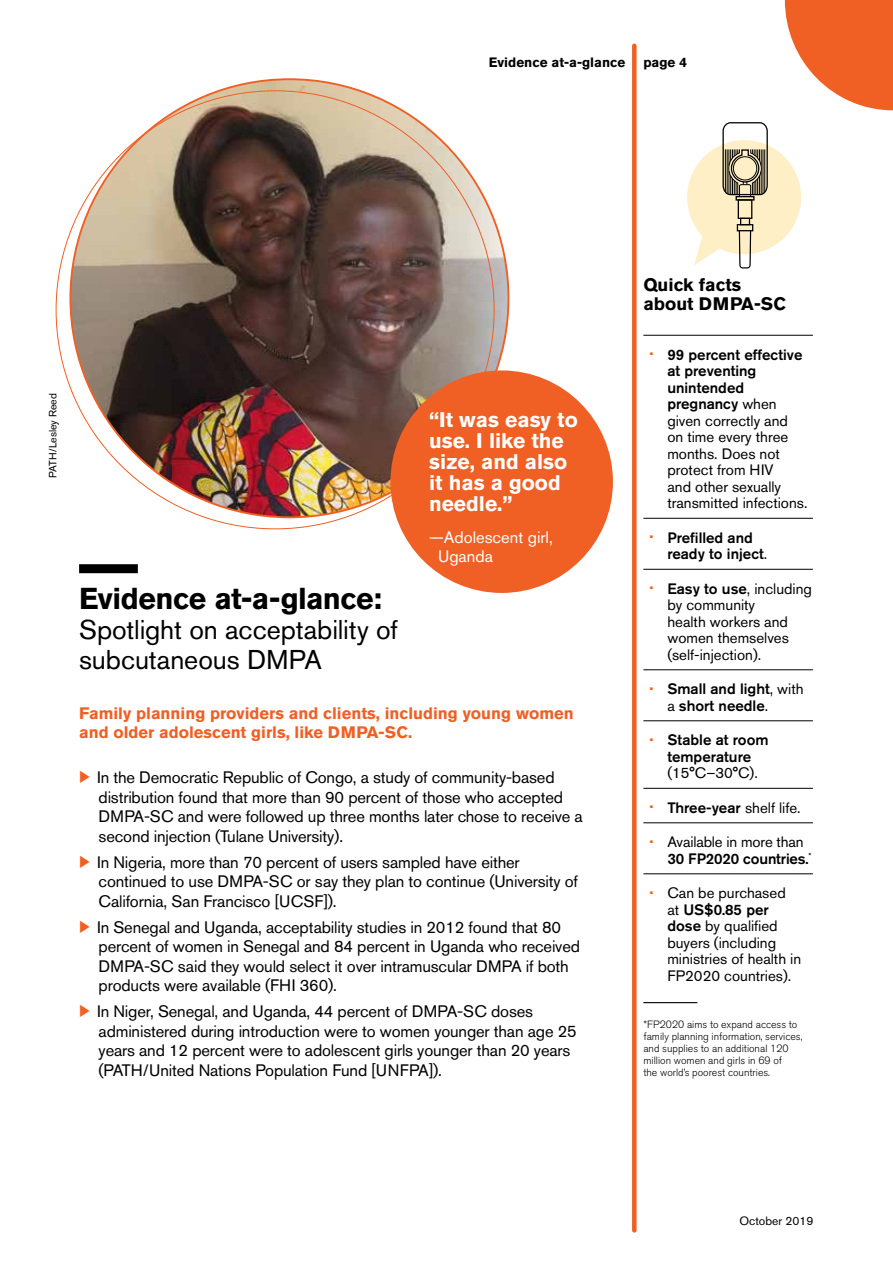
<style>
.page{position:relative;width:893px;height:1263px;background:#fff}
.page>*{position:absolute;margin:0;border:0;box-sizing:border-box;transform-origin:0 0}
.t1{font:700 30px "Akzidenz Grotesk BE";letter-spacing:-.02em;color:#000}
.t2{font:27px/30px "Akzidenz Grotesk BE";letter-spacing:-.005em;color:#000}
.t3{font:700 21px/21px "Akzidenz Grotesk BE";color:#fff}
.t4{font:700 18px/19.5px "Akzidenz Grotesk BE";color:#000}
.t5{font:16.5px/19.5px "Akzidenz Grotesk BE";letter-spacing:-.01em;color:#000}
.t6{font:700 16.5px/19.5px "Akzidenz Grotesk BE";color:#f05f24}
.t7{font:16.5px/19.5px "Akzidenz Grotesk BE";color:#fff}
.t8{font:15px/16.5px "Akzidenz Grotesk BE";color:#000}
.t9{font:500 15px/16.5px "Akzidenz Grotesk BE";color:#000}
.t10{font:700 13.5px "Akzidenz Grotesk BE";color:#000}
.t11{font:12px "Akzidenz Grotesk BE";color:#000}
.t12{font:300 10.5px/12px "Akzidenz Grotesk BE";color:#000}
.t13{font:10.5px "Akzidenz Grotesk BE";color:#000}
.s1{color:#f05f24}
.s2{font-weight:300;font-size:12px;color:#f05f24}
.s3{font-weight:500}
.s4{font-weight:400}
</style>
<div class="page">
<svg style="left:785px;top:0;width:108px;height:110px"></svg>
<img style="left:70px;top:79px;width:438px;height:438px;border-radius:219px">
<div style="left:632px;top:46px;width:5px;height:1184px;background:#f05f24"></div>
<div style="left:79px;top:564px;width:59px;height:9px;background:#000"></div>
<div style="left:390px;top:370px;width:223px;height:223px;background:#f05f24;border-radius:50%"></div>
<hr style="left:643px;top:335px;width:170px;height:1px;background:#000">
<hr style="left:643px;top:518px;width:170px;height:1px;background:#000">
<hr style="left:643px;top:569px;width:170px;height:1px;background:#000">
<hr style="left:643px;top:669px;width:170px;height:1px;background:#000">
<hr style="left:643px;top:720px;width:170px;height:1px;background:#000">
<hr style="left:643px;top:788px;width:170px;height:1px;background:#000">
<hr style="left:643px;top:822px;width:170px;height:1px;background:#000">
<hr style="left:643px;top:873px;width:170px;height:1px;background:#000">
<hr style="left:643px;top:1002px;width:54px;height:1px;background:#000">
<svg style="left:687px;top:122px;width:114px;height:146px"></svg>
<p class="t10" style="left:489px;top:54px;width:138px">Evidence at-a-glance</p>
<p class="t10" style="left:643px;top:54px;width:45px">page 4</p>
<p class="t13" style="left:47px;top:478px;width:86px;rotate:-90deg">PATH/Lesley Reed</p>
<p class="t3" style="left:429px;top:409px;width:150px">“It was easy to use. I like the size, and also it has a good needle.”</p>
<p class="t7" style="left:438px;top:527px;width:116px;text-indent:-9px">—Adolescent girl,<br>Uganda</p>
<h1 class="t1" style="left:79px;top:581px;width:304px">Evidence at-a-glance:</h1>
<h2 class="t2" style="left:79px;top:615px;width:320px">Spotlight on acceptability of subcutaneous DMPA</h2>
<p class="t6" style="left:79px;top:703px;width:496px">Family planning providers and clients, including young women and older adolescent girls, like DMPA-SC.</p>
<p class="t5" style="left:99px;top:768px;width:486px;text-indent:-20px"><span class="s1">▶</span> In the Democratic Republic of Congo, a study of community-based distribution found that more than 90 percent of those who accepted DMPA-SC and were followed up three months later chose to receive a second injection (Tulane University).</p>
<p class="t5" style="left:99px;top:852px;width:481px;text-indent:-20px"><span class="s1">▶</span> In Nigeria, more than 70 percent of users sampled have either continued to use DMPA-SC or say they plan to continue (University of<br>California, San Francisco [UCSF]).</p>
<p class="t5" style="left:99px;top:917px;width:483px;text-indent:-20px"><span class="s1">▶</span> In Senegal and Uganda, acceptability studies in 2012 found that 80 percent of women in Senegal and 84 percent in Uganda who received DMPA-SC said they would select it over intramuscular DMPA if both products were available (FHI 360).</p>
<p class="t5" style="left:99px;top:1001px;width:480px;text-indent:-20px"><span class="s1">▶</span> In Niger, Senegal, and Uganda, 44 percent of DMPA-SC doses administered during introduction were to women younger than age 25 years and 12 percent were to adolescent girls younger than 20 years (PATH/United Nations Population Fund [UNFPA]).</p>
<p class="t4" style="left:643px;top:275px;width:144px">Quick facts about DMPA-SC</p>
<p class="t8" style="left:667px;top:346px;width:142px;text-indent:-18px"><span class="s2">•</span> <span class="s3">99 percent effective at preventing unintended pregnancy</span> when given correctly and on time every three months. Does not protect from HIV<br>and other sexually transmitted infections.</p>
<p class="t9" style="left:667px;top:529px;width:101px;text-indent:-18px"><span class="s2">•</span> Prefilled and ready to inject<span class="s4">.</span></p>
<p class="t8" style="left:667px;top:580px;width:146px;text-indent:-18px"><span class="s2">•</span> <span class="s3">Easy to use</span>, including by community<br>health workers and women themselves (self-injection).</p>
<p class="t9" style="left:667px;top:680px;width:138px;text-indent:-18px"><span class="s2">•</span> Small and light<span class="s4">, with a</span> short needle<span class="s4">.</span></p>
<p class="t9" style="left:649px;top:731px;width:121px;text-align:center"><span class="s2">•</span> Stable at room temperature</p>
<p class="t8" style="left:667px;top:765px;width:92px">(15°C–30°C).</p>
<p class="t9" style="left:649px;top:799px;width:153px"><span class="s2">•</span> Three-year <span class="s4">shelf life.</span></p>
<p class="t8" style="left:667px;top:834px;width:146px;text-indent:-18px"><span class="s2">•</span> Available in more than<br><span class="s3">30 FP2020 countries.</span><sup>*</sup></p>
<p class="t8" style="left:667px;top:885px;width:135px;text-indent:-18px"><span class="s2">•</span> Can be purchased at <span class="s3">US$0.85 per dose</span> by qualified buyers (including ministries of health in<br>FP2020 countries).</p>
<p class="t12" style="left:643px;top:1019px;width:161px">*FP2020 aims to expand access to family planning information, services, and supplies to an additional 120 million women and girls in 69 of<br>the world’s poorest countries.</p>
<p class="t11" style="left:739px;top:1214px;width:75px">October 2019</p>
</div>
